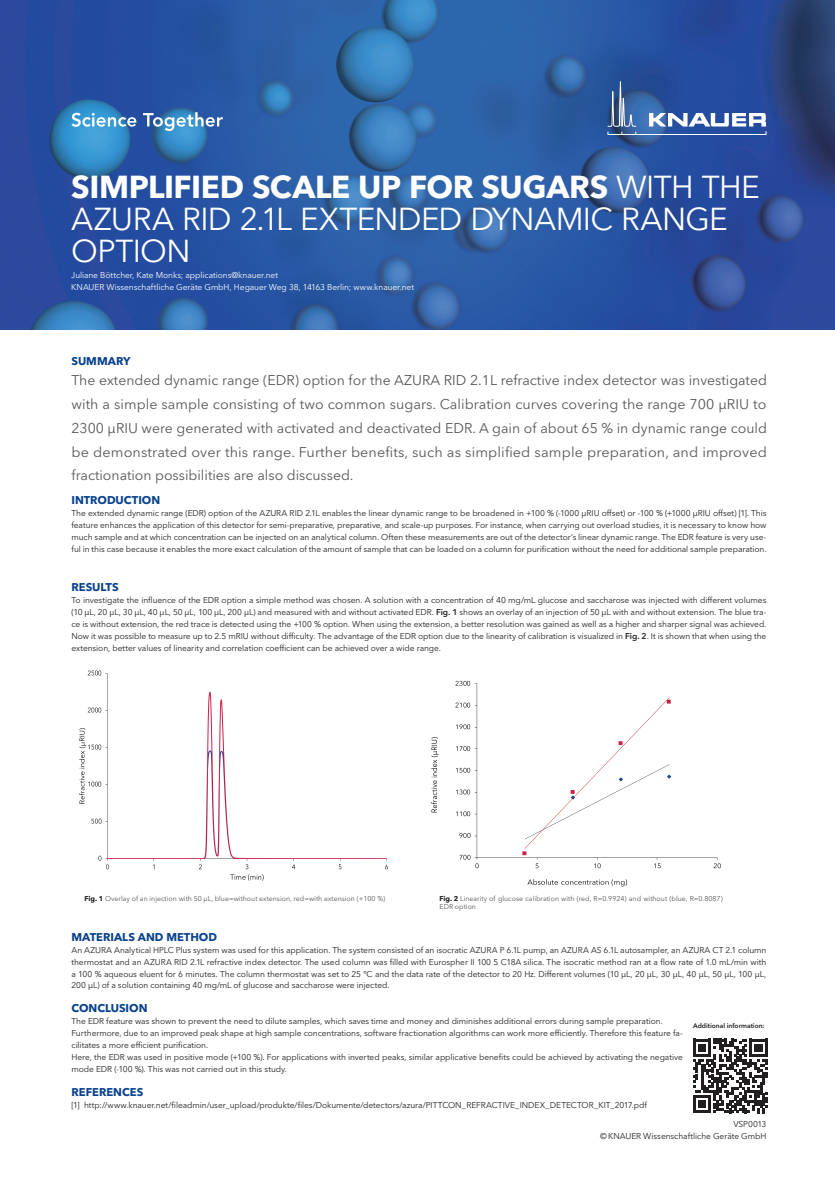
<style>
.page{position:relative;width:835px;height:1180px;background:#fff}
.page>*{position:absolute;margin:0;border:0;box-sizing:border-box;transform-origin:0 0}
.t1{font:31.5px/31.7px "Avenir Next W1 G";letter-spacing:-.02em;color:#fff}
.t2{font:14px/23.8px "Avenir Next W1 G";color:#57585a;text-align:justify}
.t3{font:700 11.2px "Avenir Next W1 G";letter-spacing:-.005em;color:#09428e}
.t4{font:8.4px/11.9px "Avenir Next W1 G";letter-spacing:-.01em;color:#231f20;text-align:justify}
.t5{font:8.4px/11.9px "Avenir Next W1 G";letter-spacing:-.01em;color:#fff}
.t6{font:7px/7.9px "Avenir Next W1 G";color:#57585a}
.t7{font:600 6.65px "Avenir Next W1 G";color:#231f20}
.s1{font-weight:700}
.s2{font-weight:600}
.s3{font-weight:700;color:#231f20}
</style>
<div class="page">
<img style="left:0;top:0;width:834px;height:329px">
<svg style="left:71px;top:112px;width:152px;height:19px;background:#649bcc"></svg>
<svg style="left:607px;top:81px;width:159px;height:54px;background:#496cac"></svg>
<svg style="left:693px;top:1039px;width:74px;height:74px"></svg>
<img style="left:79px;top:670px;width:309px;height:211px">
<img style="left:431px;top:680px;width:290px;height:207px">
<h1 class="t1" style="left:71px;top:172px;width:689px"><span class="s1">SIMPLIFIED SCALE UP FOR SUGARS</span> WITH THE<br>AZURA RID 2.1L EXTENDED DYNAMIC RANGE<br>OPTION</h1>
<p class="t5" style="left:71px;top:269px;width:344px">Juliane Böttcher, Kate Monks; applications@knauer.net<br>KNAUER Wissenschaftliche Geräte GmbH, Hegauer Weg 38, 14163 Berlin; www.knauer.net</p>
<h3 class="t3" style="left:71px;top:354px;width:61px">SUMMARY</h3>
<p class="t2" style="left:71px;top:368px;width:696px">The extended dynamic range (EDR) option for the AZURA RID 2.1L refractive index detector was investigated with a simple sample consisting of two common sugars. Calibration curves covering the range 700 µRIU to 2300 µRIU were generated with activated and deactivated EDR. A gain of about 65 % in dynamic range could be demonstrated over this range. Further benefits, such as simplified sample preparation, and improved fractionation possibilities are also discussed.</p>
<h3 class="t3" style="left:71px;top:493px;width:90px">INTRODUCTION</h3>
<p class="t4" style="left:71px;top:507px;width:696px">The extended dynamic range (EDR) option of the AZURA RID 2.1L enables the linear dynamic range to be broadened in +100 % (-1000 μRIU offset) or -100 % (+1000 μRIU offset) [1]. This feature enhances the application of this detector for semi-preparative, preparative, and scale-up purposes. For instance, when carrying out overload studies, it is necessary to know how much sample and at which concentration can be injected on an analytical column. Often these measurements are out of the detector’s linear dynamic range. The EDR feature is very use&shy;ful in this case because it enables the more exact calculation of the amount of sample that can be loaded on a column for purification without the need for additional sample preparation.</p>
<h3 class="t3" style="left:71px;top:581px;width:49px">RESULTS</h3>
<p class="t4" style="left:71px;top:594px;width:696px">To investigate the influence of the EDR option a simple method was chosen. A solution with a concentration of 40 mg/mL glucose and saccharose was injected with different volumes (10 µL, 20 µL, 30 µL, 40 µL, 50 µL, 100 µL, 200 µL) and measured with and without activated EDR. <span class="s2">Fig. 1</span> shows an overlay of an injection of 50 µL with and without extension. The blue tra&shy;ce is without extension, the red trace is detected using the +100 % option. When using the extension, a better resolution was gained as well as a higher and sharper signal was achieved.<br>Now it was possible to measure up to 2.5 mRIU without difficulty. The advantage of the EDR option due to the linearity of calibration is visualized in <span class="s2">Fig. 2</span>. It is shown that when using the extension, better values of linearity and correlation coefficient can be achieved over a wide range.</p>
<p class="t6" style="left:85px;top:894px;width:302px"><span class="s3">Fig. 1</span> Overlay of an injection with 50 µL, blue=without extension, red=with extension (+100 %)</p>
<p class="t6" style="left:439px;top:894px;width:284px"><span class="s3">Fig. 2</span> Linearity of glucose calibration with (red, R=0.9924) and without (blue, R=0.8087)<br>EDR option</p>
<h3 class="t3" style="left:71px;top:930px;width:147px">MATERIALS AND METHOD</h3>
<p class="t4" style="left:71px;top:944px;width:696px">An AZURA Analytical HPLC Plus system was used for this application. The system consisted of an isocratic AZURA P 6.1L pump, an AZURA AS 6.1L autosampler, an AZURA CT 2.1 column thermostat and an AZURA RID 2.1L refractive index detector. The used column was filled with Eurospher II 100 5 C18A silica. The isocratic method ran at a flow rate of 1.0 mL/min with a 100 % aqueous eluent for 6 minutes. The column thermostat was set to 25 °C and the data rate of the detector to 20 Hz. Different volumes (10 µL, 20 µL, 30 µL, 40 µL, 50 µL, 100 µL, 200 µL) of a solution containing 40 mg/mL of glucose and saccharose were injected.</p>
<h3 class="t3" style="left:71px;top:1001px;width:77px">CONCLUSION</h3>
<p class="t4" style="left:71px;top:1015px;width:612px;text-align:left">The EDR feature was shown to prevent the need to dilute samples, which saves time and money and diminishes additional errors during sample preparation.<br>Furthermore, due to an improved peak shape at high sample concentrations, software fractionation algorithms can work more efficiently. Therefore this feature fa&shy;cilitates a more efficient purification.<br>Here, the EDR was used in positive mode (+100 %). For applications with inverted peaks, similar applicative benefits could be achieved by activating the negative mode EDR (-100 %). This was not carried out in this study.</p>
<h3 class="t3" style="left:71px;top:1085px;width:73px">REFERENCES</h3>
<p class="t4" style="left:71px;top:1098px;width:577px">[1] http://www.knauer.net/fileadmin/user_upload/produkte/files/Dokumente/detectors/azura/PITTCON_REFRACTIVE_INDEX_DETECTOR_KIT_2017.pdf</p>
<p class="t4" style="left:600px;top:1118px;width:168px;text-align:right">VSP0013<br>© KNAUER Wissenschaftliche Geräte GmbH</p>
<p class="t7" style="left:693px;top:1021px;width:73px">Additional information:</p>
</div>
